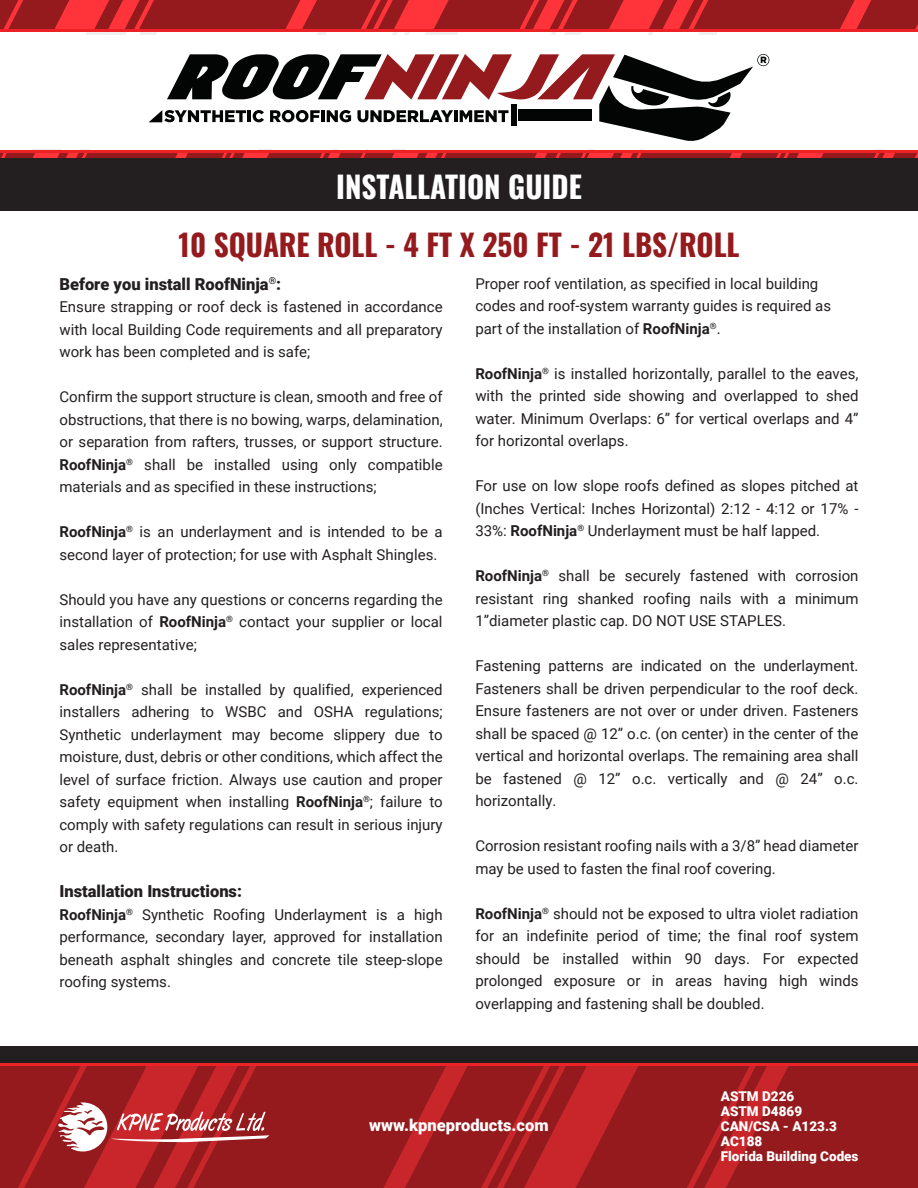
<style>
.page{position:relative;width:918px;height:1188px;background:#fff}
.page>*{position:absolute;margin:0;border:0;box-sizing:border-box;transform-origin:0 0}
.t1{font:30px "Oswald";color:#941a1d}
.t2{font:30px "Oswald";color:#fff}
.t3{font:900 16.5px "Roboto";color:#231f20}
.t4{font:900 16.5px "Roboto";color:#fff}
.t5{font:15px/22.5px "Roboto";color:#231f20;text-align:justify}
.t6{font:900 13.5px/15px "Roboto";color:#fff}
.s1{font-weight:700}
</style>
<div class="page">
<div style="left:0;top:1063px;width:918px;height:125px;background:#941a1d"></div>
<svg style="left:687px;top:1066px;width:101px;height:122px"></svg>
<svg style="left:383px;top:1066px;width:255px;height:122px"></svg>
<hr style="left:0;top:1063px;width:918px;height:3px;background:#ec2227">
<div style="left:0;top:1046px;width:918px;height:17px;background:#231f20"></div>
<svg style="left:0;top:0;width:825px;height:158px"></svg>
<svg style="left:837px;top:0;width:81px;height:158px"></svg>
<hr style="left:0;top:150px;width:918px;height:2px;background:#ec2227">
<hr style="left:0;top:30px;width:918px;height:2px;background:#ec2227">
<div style="left:0;top:158px;width:918px;height:53px;background:#231f20"></div>
<svg style="left:18px;top:1066px;width:251px;height:122px"></svg>
<h1 class="t2" style="left:336px;top:160px;width:247px">INSTALLATION GUIDE</h1>
<h1 class="t1" style="left:179px;top:218px;width:562px">10 SQUARE ROLL - 4 FT X 250 FT - 21 LBS/ROLL</h1>
<p class="t3" style="left:59px;top:272px;width:223px">Before you install RoofNinja<sup>®</sup>:</p>
<p class="t5" style="left:59px;top:295px;width:385px">Ensure strapping or roof deck is fastened in accordance with local Building Code requirements and all preparatory work has been completed and is safe;</p>
<p class="t5" style="left:59px;top:385px;width:385px">Confirm the support structure is clean, smooth and free of obstructions, that there is no bowing, warps, delamination, or separation from rafters, trusses, or support structure.<br><span class="s1">RoofNinja</span><sup>®</sup> shall be installed using only compatible materials and as specified in these instructions;</p>
<p class="t5" style="left:59px;top:520px;width:385px"><span class="s1">RoofNinja</span><sup>®</sup> is an underlayment and is intended to be a second layer of protection; for use with Asphalt Shingles.</p>
<p class="t5" style="left:59px;top:588px;width:385px">Should you have any questions or concerns regarding the installation of <span class="s1">RoofNinja</span><sup>®</sup> contact your supplier or local sales representative;</p>
<p class="t5" style="left:59px;top:678px;width:385px"><span class="s1">RoofNinja</span><sup>®</sup> shall be installed by qualified, experienced installers adhering to WSBC and OSHA regulations; Synthetic underlayment may become slippery due to moisture, dust, debris or other conditions, which affect the level of surface friction. Always use caution and proper safety equipment when installing <span class="s1">RoofNinja</span><sup>®</sup>; failure to comply with safety regulations can result in serious injury or death.</p>
<p class="t3" style="left:59px;top:880px;width:184px">Installation Instructions:</p>
<p class="t5" style="left:59px;top:903px;width:385px"><span class="s1">RoofNinja</span><sup>®</sup> Synthetic Roofing Underlayment is a high performance, secondary layer, approved for installation beneath asphalt shingles and concrete tile steep-slope roofing systems.</p>
<p class="t5" style="left:475px;top:272px;width:357px;text-align:left">Proper roof ventilation, as specified in local building codes and roof-system warranty guides is required as part of the installation of <span class="s1">RoofNinja</span><sup>®</sup>.</p>
<p class="t5" style="left:475px;top:362px;width:385px"><span class="s1">RoofNinja</span><sup>®</sup> is installed horizontally, parallel to the eaves, with the printed side showing and overlapped to shed water. Minimum Overlaps: 6” for vertical overlaps and 4” for horizontal overlaps.</p>
<p class="t5" style="left:475px;top:474px;width:385px">For use on low slope roofs defined as slopes pitched at (Inches Vertical: Inches Horizontal) 2:12 - 4:12 or 17% - 33%: <span class="s1">RoofNinja</span><sup>®</sup> Underlayment must be half lapped.</p>
<p class="t5" style="left:475px;top:564px;width:385px"><span class="s1">RoofNinja</span><sup>®</sup> shall be securely fastened with corrosion resistant ring shanked roofing nails with a minimum 1”diameter plastic cap. DO NOT USE STAPLES.</p>
<p class="t5" style="left:475px;top:654px;width:385px">Fastening patterns are indicated on the underlayment.<br>Fasteners shall be driven perpendicular to the roof deck.<br>Ensure fasteners are not over or under driven. Fasteners shall be spaced @ 12” o.c. (on center) in the center of the vertical and horizontal overlaps. The remaining area shall be fastened @ 12” o.c. vertically and @ 24” o.c. horizontally.</p>
<p class="t5" style="left:475px;top:834px;width:385px">Corrosion resistant roofing nails with a 3/8” head diameter may be used to fasten the final roof covering.</p>
<p class="t5" style="left:475px;top:902px;width:385px"><span class="s1">RoofNinja</span><sup>®</sup> should not be exposed to ultra violet radiation for an indefinite period of time; the final roof system should be installed within 90 days. For expected prolonged exposure or in areas having high winds overlapping and fastening shall be doubled.</p>
<p class="t4" style="left:369px;top:1114px;width:181px">www.kpneproducts.com</p>
<p class="t6" style="left:721px;top:1088px;width:139px">ASTM D226<br>ASTM D4869<br>CAN/CSA - A123.3<br>AC188<br>Florida Building Codes</p>
</div>
